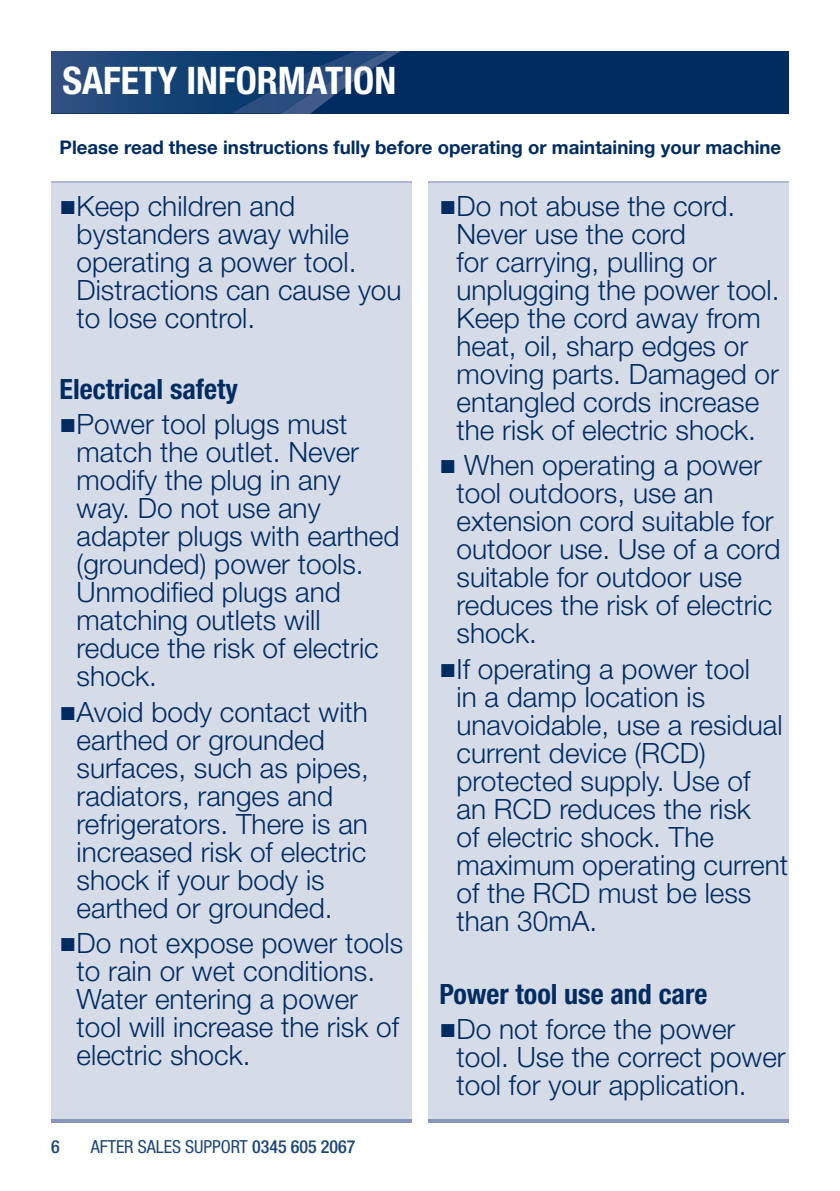
<style>
.page{position:relative;width:840px;height:1191px;background:#fff}
.page>*{position:absolute;margin:0;border:0;box-sizing:border-box;transform-origin:0 0}
.t1{font:700 condensed 38px "Helvetica Neue LT Std";color:#fff}
.t2{font:300 28px/28px "Helvetica Neue LT Pro";color:#002c62}
.t3{font:700 condensed 28px "Helvetica Neue LT Std";color:#002c62}
.t4{font:700 18.8px "Helvetica Neue LT Std";color:#002c62}
.t5{font:condensed 18px "Helvetica Neue LT Std";letter-spacing:-.005em;color:#1c4779}
.t6{font:500 condensed 18px "Helvetica Neue LT Std";color:#1c4779}
.s1{font-family:"Arial";font-weight:400}
.s2{font-weight:500}
</style>
<div class="page">
<svg style="left:51px;top:51px;width:737px;height:62px;fill:#002c62"></svg>
<div style="left:51px;top:183px;width:360px;height:940px;background:#d6dbe8"></div>
<hr style="left:51px;top:181px;width:360px;height:2px;background:#adb7d0">
<div style="left:428px;top:183px;width:360px;height:936px;background:#d6dbe8"></div>
<hr style="left:428px;top:181px;width:360px;height:2px;background:#adb7d0">
<hr style="left:51px;top:1119px;width:360px;height:4px;background:#8897ba">
<hr style="left:428px;top:1119px;width:360px;height:4px;background:#8897ba">
<h1 class="t1" style="left:62px;top:57px;width:335px">SAFETY INFORMATION</h1>
<p class="t4" style="left:60px;top:136px;width:722px">Please read these instructions fully before operating or maintaining your machine</p>
<p class="t2" style="left:77px;top:191px;width:326px;text-indent:-17px"><span class="s1">■</span>Keep children and bystanders away while operating a power tool.<br>Distractions can cause you to lose control.</p>
<p class="t3" style="left:60px;top:372px;width:180px">Electrical safety</p>
<p class="t2" style="left:77px;top:409px;width:324px;text-indent:-17px"><span class="s1">■</span>Power tool plugs must match the outlet. Never modify the plug in any way. Do not use any adapter plugs with earthed (grounded) power tools.<br>Unmodified plugs and matching outlets will reduce the risk of electric shock.</p>
<p class="t2" style="left:77px;top:697px;width:293px;text-indent:-17px"><span class="s1">■</span>Avoid body contact with earthed or grounded surfaces, such as pipes, radiators, ranges and refrigerators. There is an increased risk of electric shock if your body is earthed or grounded.</p>
<p class="t2" style="left:77px;top:928px;width:328px;text-indent:-17px"><span class="s1">■</span>Do not expose power tools to rain or wet conditions.<br>Water entering a power tool will increase the risk of electric shock.</p>
<p class="t6" style="left:51px;top:1135px;width:10px">6</p>
<p class="t5" style="left:91px;top:1136px;width:266px">AFTER SALES SUPPORT <span class="s2">0345 605 2067</span></p>
<p class="t2" style="left:456px;top:191px;width:324px;text-indent:-17px"><span class="s1">■</span>Do not abuse the cord.<br>Never use the cord<br>for carrying, pulling or unplugging the power tool.<br>Keep the cord away from heat, oil, sharp edges or moving parts. Damaged or entangled cords increase the risk of electric shock.</p>
<p class="t2" style="left:456px;top:451px;width:325px;text-indent:-17px"><span class="s1">■</span> When operating a power tool outdoors, use an extension cord suitable for outdoor use. Use of a cord suitable for outdoor use reduces the risk of electric shock.</p>
<p class="t2" style="left:456px;top:654px;width:333px;text-indent:-17px"><span class="s1">■</span>If operating a power tool<br>in a damp location is unavoidable, use a residual current device (RCD) protected supply. Use of<br>an RCD reduces the risk<br>of electric shock. The maximum operating current of the RCD must be less than 30mA.</p>
<p class="t3" style="left:439px;top:977px;width:269px">Power tool use and care</p>
<p class="t2" style="left:456px;top:1014px;width:330px;text-indent:-17px"><span class="s1">■</span>Do not force the power tool. Use the correct power tool for your application.</p>
</div>
